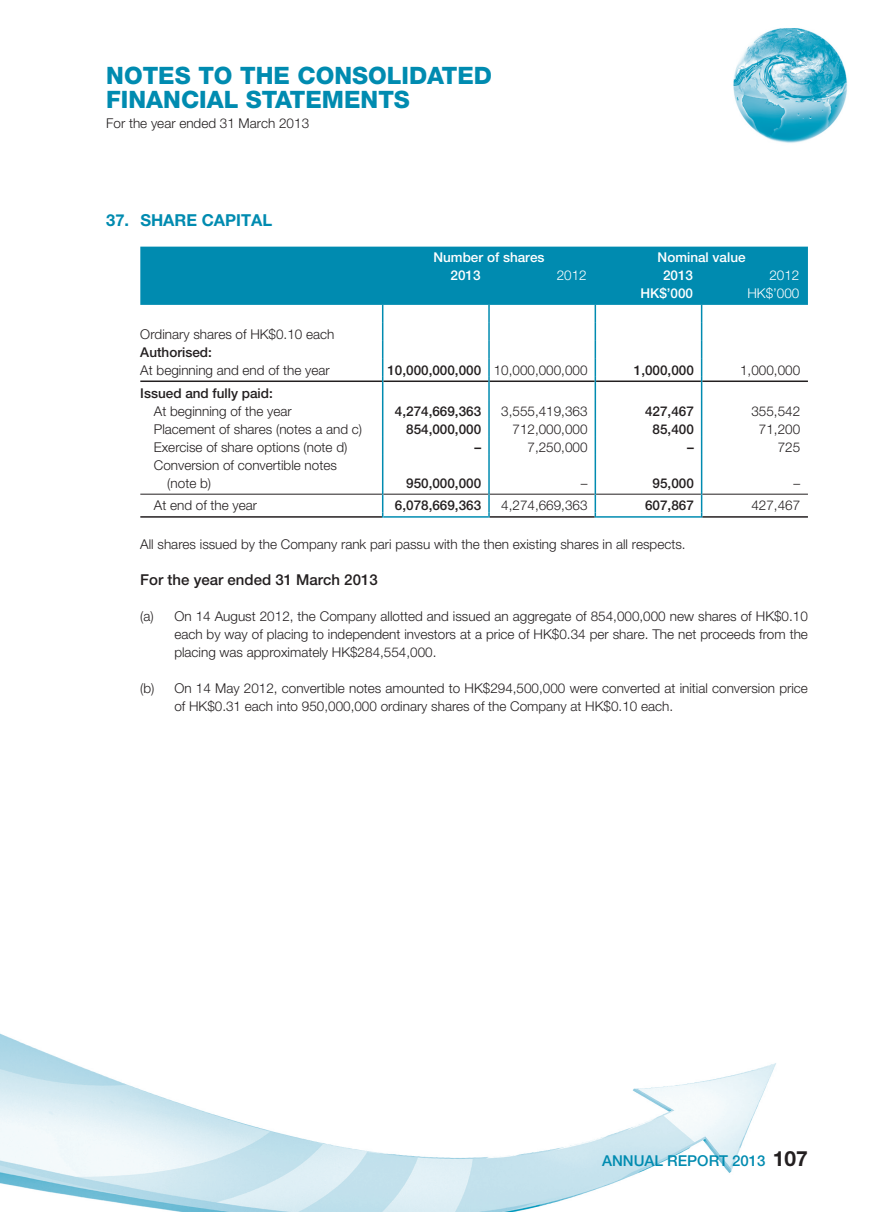
<style>
.page{position:relative;width:893px;height:1212px;background:#fff}
.page>*{position:absolute;margin:0;border:0;box-sizing:border-box;transform-origin:0 0}
.t1{font:800 24px "Helvetica Neue LT Std";color:#008bb0}
.t2{font:700 16.5px "Helvetica Neue LT Std";color:#008bb0}
.t3{font:500 15px "Helvetica Neue LT Std";color:#231f20}
.t4{font:500 15px "Helvetica Neue LT Std";color:#008bb0}
.t5{font:300 13.5px/18px "Helvetica Neue LT Std";color:#231f20}
.t6{font:500 13.5px "Helvetica Neue LT Std";color:#231f20}
.t7{font:500 13.5px "Helvetica Neue LT Std";color:#fff}
.t8{font:300 13.5px "Helvetica Neue LT Std";color:#fff}
.s1{font-weight:300}
.s2{font-weight:700;font-size:21px;color:#231f20}
</style>
<div class="page">
<img style="left:0;top:28px;width:848px;height:1184px">
<hr style="left:382px;top:454px;width:1px;height:36px;background:#008bb0">
<svg style="left:382px;top:490px;width:1px;height:28px"></svg>
<hr style="left:488px;top:454px;width:2px;height:36px;background:#008bb0">
<svg style="left:488px;top:490px;width:2px;height:28px"></svg>
<hr style="left:595px;top:454px;width:1px;height:36px;background:#008bb0">
<svg style="left:595px;top:490px;width:1px;height:28px"></svg>
<svg style="left:140px;top:247px;width:668px;height:207px"></svg>
<hr style="left:701px;top:454px;width:1px;height:36px;background:#008bb0">
<svg style="left:701px;top:490px;width:1px;height:28px"></svg>
<hr style="left:140px;top:380px;width:242px;height:2px;background:#231f20">
<hr style="left:383px;top:380px;width:105px;height:2px;background:#231f20">
<hr style="left:490px;top:380px;width:105px;height:2px;background:#231f20">
<hr style="left:596px;top:380px;width:105px;height:2px;background:#231f20">
<hr style="left:702px;top:380px;width:106px;height:2px;background:#231f20">
<hr style="left:140px;top:494px;width:242px;height:1px;background:#231f20">
<hr style="left:383px;top:494px;width:105px;height:1px;background:#231f20">
<hr style="left:490px;top:494px;width:105px;height:1px;background:#231f20">
<hr style="left:596px;top:494px;width:105px;height:1px;background:#231f20">
<hr style="left:702px;top:494px;width:106px;height:1px;background:#231f20">
<hr style="left:140px;top:516px;width:242px;height:2px;background:#231f20">
<hr style="left:383px;top:516px;width:105px;height:2px;background:#008bb0">
<hr style="left:490px;top:516px;width:105px;height:2px;background:#231f20">
<hr style="left:596px;top:516px;width:105px;height:2px;background:#008bb0">
<hr style="left:702px;top:516px;width:106px;height:2px;background:#231f20">
<h1 class="t1" style="left:106px;top:61px;width:36px">NOTES</h1>
<h1 class="t1" style="left:198px;top:61px;width:136px">TO THE CONSO</h1>
<h1 class="t1" style="left:387px;top:61px;width:31px">LIDATED</h1>
<h1 class="t1" style="left:106px;top:85px;width:31px">FINANCIA</h1>
<h1 class="t1" style="left:224px;top:85px;width:56px">L STATEMENTS</h1>
<p class="t5" style="left:106px;top:114px;width:204px">For the year ended 31 March 2013</p>
<p class="t2" style="left:106px;top:210px;width:168px">37. SHARE CAPITAL</p>
<p class="t7" style="left:433px;top:249px;width:113px">Number of shares</p>
<p class="t7" style="left:658px;top:249px;width:90px">Nominal value</p>
<p class="t7" style="left:450px;top:267px;width:32px">2013</p>
<p class="t8" style="left:557px;top:267px;width:32px">2012</p>
<p class="t7" style="left:663px;top:267px;width:32px">2013</p>
<p class="t8" style="left:769px;top:267px;width:32px">2012</p>
<p class="t7" style="left:640px;top:285px;width:54px">HK$’000</p>
<p class="t8" style="left:747px;top:285px;width:54px">HK$’000</p>
<p class="t5" style="left:140px;top:324px;width:196px">Ordinary shares of HK$0.10 each</p>
<p class="t6" style="left:140px;top:344px;width:73px">Authorised:</p>
<p class="t5" style="left:140px;top:360px;width:191px">At beginning and end of the year</p>
<p class="t6" style="left:387px;top:362px;width:202px">10,000,000,000 <span class="s1">10,000,000,000</span></p>
<p class="t6" style="left:634px;top:362px;width:62px">1,000,000</p>
<p class="t5" style="left:740px;top:360px;width:62px">1,000,000</p>
<p class="t6" style="left:140px;top:385px;width:134px">Issued and fully paid:</p>
<p class="t5" style="left:154px;top:402px;width:139px">At beginning of the year</p>
<p class="t6" style="left:395px;top:403px;width:88px">4,274,669,363</p>
<p class="t5" style="left:501px;top:402px;width:88px">3,555,419,363</p>
<p class="t6" style="left:645px;top:403px;width:50px">427,467</p>
<p class="t5" style="left:751px;top:402px;width:50px">355,542</p>
<p class="t5" style="left:154px;top:420px;width:210px">Placement of shares (notes a and c)</p>
<p class="t6" style="left:406px;top:421px;width:77px">854,000,000</p>
<p class="t5" style="left:512px;top:420px;width:77px">712,000,000</p>
<p class="t6" style="left:653px;top:421px;width:43px">85,400</p>
<p class="t5" style="left:759px;top:420px;width:43px">71,200</p>
<p class="t5" style="left:154px;top:438px;width:195px">Exercise of share options (note d)</p>
<p class="t6" style="left:474px;top:439px;width:8px">–</p>
<p class="t5" style="left:527px;top:438px;width:62px">7,250,000</p>
<p class="t6" style="left:687px;top:439px;width:8px">–</p>
<p class="t5" style="left:778px;top:438px;width:24px">725</p>
<p class="t5" style="left:167px;top:456px;width:171px;text-indent:-14px">Conversion of convertible notes (note b)</p>
<p class="t6" style="left:406px;top:475px;width:77px">950,000,000</p>
<p class="t5" style="left:581px;top:474px;width:8px">–</p>
<p class="t6" style="left:653px;top:475px;width:43px">95,000</p>
<p class="t5" style="left:793px;top:474px;width:8px">–</p>
<p class="t5" style="left:154px;top:496px;width:105px">At end of the year</p>
<p class="t6" style="left:395px;top:497px;width:88px">6,078,669,363</p>
<p class="t5" style="left:501px;top:496px;width:88px">4,274,669,363</p>
<p class="t6" style="left:645px;top:497px;width:50px">607,867</p>
<p class="t5" style="left:751px;top:496px;width:50px">427,467</p>
<p class="t5" style="left:140px;top:535px;width:547px">All shares issued by the Company rank pari passu with the then existing shares in all respects.</p>
<p class="t3" style="left:140px;top:571px;width:239px">For the year ended 31 March 2013</p>
<p class="t5" style="left:174px;top:607px;width:635px;text-align:justify;text-indent:-34px">(a) On 14 August 2012, the Company allotted and issued an aggregate of 854,000,000 new shares of HK$0.10 each by way of placing to independent investors at a price of HK$0.34 per share. The net proceeds from the placing was approximately HK$284,554,000.</p>
<p class="t5" style="left:174px;top:679px;width:635px;text-indent:-34px">(b) On 14 May 2012, convertible notes amounted to HK$294,500,000 were converted at initial conversion price of HK$0.31 each into 950,000,000 ordinary shares of the Company at HK$0.10 each.</p>
<p class="t4" style="left:602px;top:1151px;width:207px">ANNUAL REPORT 2013 <span class="s2">107</span></p>
</div>
